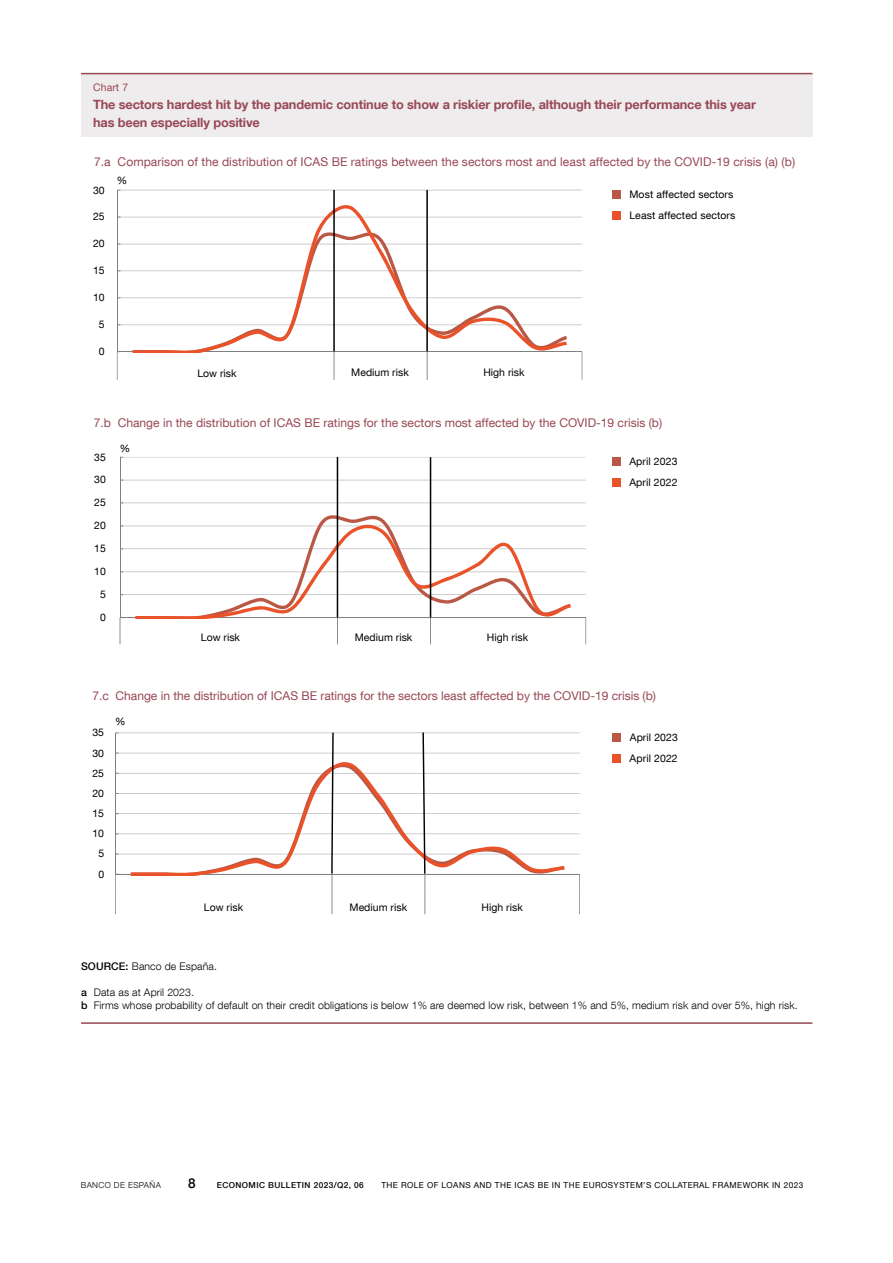
<style>
.page{position:relative;width:893px;height:1263px;background:#fff}
.page>*{position:absolute;margin:0;border:0;box-sizing:border-box;transform-origin:0 0}
.t1{font:500 13.5px "Bd E Neue Helvetica";color:#000}
.t2{font:700 12.75px/18px "Bd E Neue Helvetica";letter-spacing:-.01em;color:#984856}
.t3{font:12px "Bd E Neue Helvetica";color:#984856}
.t4{font:10.5px "Bd E Neue Helvetica";letter-spacing:.01em;color:#000}
.t5{font:300 10.5px/12.6px "Bd E Neue Helvetica";letter-spacing:.01em;color:#000}
.t6{font:10.5px "Bd E Neue Helvetica";letter-spacing:.01em;color:#984856}
.t7{font:8.25px "Bd E Neue Helvetica";letter-spacing:.05em;color:#000}
.t8{font:500 8.25px "Bd E Neue Helvetica";letter-spacing:.05em;color:#000}
.t9{font:300 8.25px "Bd E Neue Helvetica";letter-spacing:.05em;color:#000}
.s1{font-weight:500}
</style>
<div class="page">
<div style="left:81px;top:74px;width:731px;height:63px;background:#efeced"></div>
<hr style="left:81px;top:73px;width:731px;height:1px;background:#984856">
<hr style="left:81px;top:1022px;width:731px;height:2px;background:#984856">
<div style="left:613px;top:754px;width:8px;height:8px;background:#ea5229"></div>
<div style="left:613px;top:733px;width:8px;height:8px;background:#ba5845"></div>
<div style="left:613px;top:478px;width:8px;height:8px;background:#ea5229"></div>
<div style="left:613px;top:457px;width:8px;height:8px;background:#ba5845"></div>
<div style="left:613px;top:211px;width:8px;height:8px;background:#ea5229"></div>
<div style="left:613px;top:190px;width:8px;height:8px;background:#ba5845"></div>
<hr style="left:117px;top:325px;width:465px;height:1px;background:#a6a5a5">
<hr style="left:117px;top:298px;width:465px;height:1px;background:#a6a5a5">
<hr style="left:117px;top:271px;width:465px;height:1px;background:#a6a5a5">
<hr style="left:117px;top:244px;width:465px;height:1px;background:#a6a5a5">
<hr style="left:117px;top:217px;width:465px;height:1px;background:#a6a5a5">
<hr style="left:117px;top:190px;width:465px;height:1px;background:#a6a5a5">
<hr style="left:117px;top:190px;width:1px;height:162px;background:#7f8080">
<hr style="left:117px;top:351px;width:465px;height:1px;background:#7f8080">
<svg style="left:117px;top:352px;width:3px;height:28px"></svg>
<svg style="left:334px;top:353px;width:1px;height:27px"></svg>
<svg style="left:427px;top:353px;width:1px;height:27px"></svg>
<svg style="left:582px;top:352px;width:1px;height:28px"></svg>
<svg style="left:133px;top:205px;width:434px;height:148px"></svg>
<hr style="left:120px;top:594px;width:466px;height:1px;background:#a6a5a5">
<hr style="left:120px;top:572px;width:466px;height:1px;background:#a6a5a5">
<hr style="left:120px;top:548px;width:466px;height:1px;background:#a6a5a5">
<hr style="left:120px;top:526px;width:466px;height:1px;background:#a6a5a5">
<hr style="left:120px;top:503px;width:466px;height:1px;background:#a6a5a5">
<hr style="left:120px;top:480px;width:466px;height:1px;background:#a6a5a5">
<hr style="left:120px;top:457px;width:466px;height:1px;background:#a6a5a5">
<hr style="left:120px;top:457px;width:1px;height:161px;background:#7f8080">
<hr style="left:120px;top:617px;width:466px;height:1px;background:#7f8080">
<svg style="left:120px;top:618px;width:3px;height:26px"></svg>
<svg style="left:585px;top:618px;width:1px;height:26px"></svg>
<svg style="left:318px;top:514px;width:114px;height:11px"></svg>
<svg style="left:136px;top:525px;width:435px;height:119px"></svg>
<hr style="left:333px;top:190px;width:2px;height:161px;background:#000">
<hr style="left:426px;top:190px;width:2px;height:161px;background:#000">
<hr style="left:337px;top:457px;width:1px;height:160px;background:#000">
<hr style="left:430px;top:457px;width:1px;height:160px;background:#000">
<hr style="left:115px;top:854px;width:465px;height:1px;background:#a6a5a5">
<hr style="left:115px;top:834px;width:465px;height:1px;background:#a6a5a5">
<hr style="left:115px;top:813px;width:465px;height:1px;background:#a6a5a5">
<hr style="left:115px;top:793px;width:465px;height:1px;background:#a6a5a5">
<hr style="left:115px;top:773px;width:465px;height:1px;background:#a6a5a5">
<hr style="left:115px;top:753px;width:465px;height:1px;background:#a6a5a5">
<hr style="left:115px;top:733px;width:465px;height:1px;background:#a6a5a5">
<hr style="left:115px;top:733px;width:1px;height:141px;background:#7f8080">
<hr style="left:115px;top:874px;width:465px;height:1px;background:#7f8080">
<svg style="left:115px;top:875px;width:1px;height:39px"></svg>
<svg style="left:579px;top:875px;width:1px;height:39px"></svg>
<svg style="left:131px;top:762px;width:433px;height:113px"></svg>
<svg style="left:422px;top:732px;width:3px;height:182px"></svg>
<svg style="left:331px;top:733px;width:3px;height:181px"></svg>
<p class="t6" style="left:93px;top:81px;width:37px">Chart 7</p>
<p class="t2" style="left:93px;top:95px;width:664px">The sectors hardest hit by the pandemic continue to show a riskier profile, although their performance this year has been especially positive</p>
<p class="t3" style="left:94px;top:154px;width:703px">7.a Comparison of the distribution of ICAS BE ratings between the sectors most and least affected by the COVID-19 crisis (a) (b)</p>
<p class="t4" style="left:93px;top:183px;width:13px">30</p>
<p class="t4" style="left:93px;top:210px;width:13px">25</p>
<p class="t4" style="left:93px;top:237px;width:13px">20</p>
<p class="t4" style="left:93px;top:264px;width:13px">15</p>
<p class="t4" style="left:93px;top:291px;width:13px">10</p>
<p class="t4" style="left:99px;top:318px;width:7px">5</p>
<p class="t4" style="left:99px;top:345px;width:7px">0</p>
<p class="t4" style="left:117px;top:174px;width:12px">%</p>
<p class="t4" style="left:197px;top:366px;width:41px">Low risk</p>
<p class="t4" style="left:351px;top:366px;width:59px">Medium risk</p>
<p class="t4" style="left:483px;top:366px;width:43px">High risk</p>
<p class="t4" style="left:629px;top:188px;width:105px">Most affected sectors</p>
<p class="t4" style="left:629px;top:209px;width:108px">Least affected sectors</p>
<p class="t3" style="left:94px;top:415px;width:570px">7.b Change in the distribution of ICAS BE ratings for the sectors most affected by the COVID-19 crisis (b)</p>
<p class="t4" style="left:94px;top:450px;width:13px">35</p>
<p class="t4" style="left:94px;top:473px;width:13px">30</p>
<p class="t4" style="left:94px;top:496px;width:13px">25</p>
<p class="t4" style="left:94px;top:519px;width:13px">20</p>
<p class="t4" style="left:94px;top:542px;width:13px">15</p>
<p class="t4" style="left:94px;top:565px;width:13px">10</p>
<p class="t4" style="left:100px;top:588px;width:7px">5</p>
<p class="t4" style="left:100px;top:611px;width:7px">0</p>
<p class="t4" style="left:120px;top:441px;width:12px">%</p>
<p class="t4" style="left:201px;top:631px;width:41px">Low risk</p>
<p class="t4" style="left:355px;top:630px;width:59px">Medium risk</p>
<p class="t4" style="left:487px;top:630px;width:43px">High risk</p>
<p class="t4" style="left:629px;top:455px;width:50px">April 2023</p>
<p class="t4" style="left:629px;top:476px;width:50px">April 2022</p>
<p class="t3" style="left:92px;top:688px;width:565px">7.c Change in the distribution of ICAS BE ratings for the sectors least affected by the COVID-19 crisis (b)</p>
<p class="t4" style="left:92px;top:726px;width:13px">35</p>
<p class="t4" style="left:92px;top:746px;width:13px">30</p>
<p class="t4" style="left:92px;top:766px;width:13px">25</p>
<p class="t4" style="left:92px;top:787px;width:13px">20</p>
<p class="t4" style="left:92px;top:807px;width:13px">15</p>
<p class="t4" style="left:92px;top:827px;width:13px">10</p>
<p class="t4" style="left:98px;top:847px;width:7px">5</p>
<p class="t4" style="left:98px;top:867px;width:7px">0</p>
<p class="t4" style="left:115px;top:714px;width:12px">%</p>
<p class="t4" style="left:204px;top:901px;width:41px">Low risk</p>
<p class="t4" style="left:349px;top:901px;width:59px">Medium risk</p>
<p class="t4" style="left:481px;top:901px;width:43px">High risk</p>
<p class="t4" style="left:630px;top:730px;width:50px">April 2023</p>
<p class="t4" style="left:630px;top:752px;width:50px">April 2022</p>
<p class="t5" style="left:81px;top:960px;width:137px"><span class="s1">SOURCE:</span> Banco de España.</p>
<p class="t5" style="left:81px;top:986px;width:718px"><span class="s1">a</span> Data as at April 2023.<br><span class="s1">b</span> Firms whose probability of default on their credit obligations is below 1% are deemed low risk, between 1% and 5%, medium risk and over 5%, high risk.</p>
<p class="t9" style="left:81px;top:1180px;width:82px">BANCO DE ESPAÑA</p>
<p class="t1" style="left:188px;top:1175px;width:9px">8</p>
<p class="t8" style="left:217px;top:1180px;width:148px">ECONOMIC BULLETIN 2023/Q2, 06</p>
<p class="t7" style="left:381px;top:1180px;width:423px">THE ROLE OF LOANS AND THE ICAS BE IN THE EUROSYSTEM’S COLLATERAL FRAMEWORK IN 2023</p>
</div>
